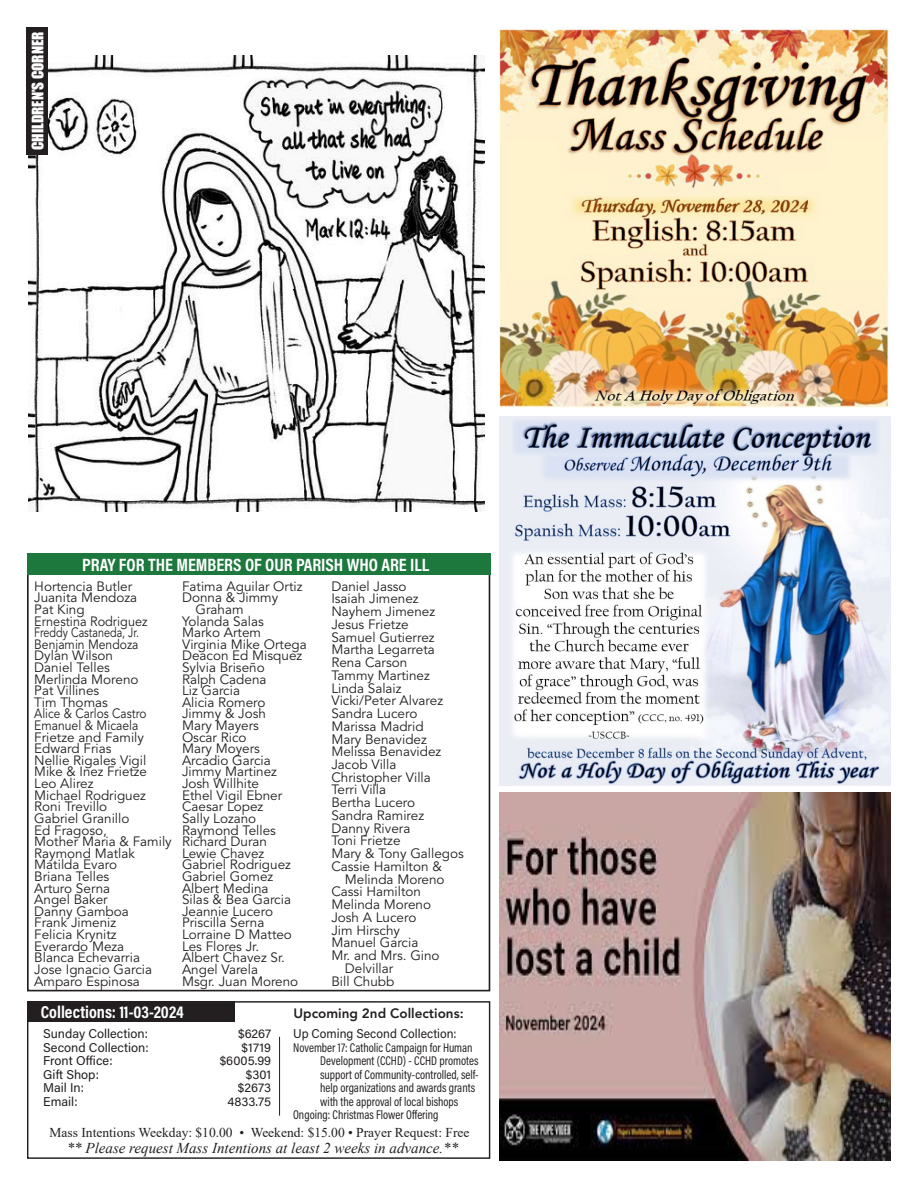
<style>
.page{position:relative;width:918px;height:1188px;background:#fff}
.page>*{position:absolute;margin:0;border:0;box-sizing:border-box;transform-origin:0 0}
.t1{font:700 18px "Acumin Pro Cond";color:#fff}
.t2{font:700 17.4px "Acumin Pro Cond";color:#fff}
.t3{font:italic 15px "Times New Roman";color:#231f20}
.t4{font:14.55px "Impact";color:#fff;scale:1.04 1}
.t5{font:13.5px/12.8px "Avenir LT Pro";color:#231f20}
.t6{font:13.5px "Times New Roman";color:#231f20}
.t7{font:13.5px "Avenir LT Pro";color:#231f20;scale:.9 1}
.t8{font:800 13.5px "Avenir LT Pro";color:#231f20}
.t9{font:13.5px "Avenir LT Pro";color:#231f20;scale:.8 1}
.t10{font:13.5px "Avenir LT Pro";color:#231f20;scale:.94 1}
.t11{font:13.5px "Avenir LT Pro";color:#231f20;scale:.88 1}
.t12{font:12.75px/13.5px "Acumin Pro Cond";color:#231f20;scale:.95 1}
.t13{font:12.75px "Acumin Pro";color:#231f20}
.t14{font:12.75px "Acumin Pro";color:#231f20;scale:.95 1}
</style>
<div class="page">
<img style="left:28px;top:55px;width:457px;height:457px">
<div style="left:27px;top:553px;width:463px;height:22px;background:#1c783c"></div>
<div style="left:27px;top:1001px;width:463px;height:158px;border:1px solid #231f20"></div>
<div style="left:27px;top:1002px;width:208px;height:20px;background:#231f20"></div>
<div style="left:27px;top:27px;width:21px;height:128px;background:#231f20"></div>
<hr style="left:279px;top:1037px;width:1px;height:79px;background:#231f20">
<img style="left:497px;top:27px;width:392px;height:380px">
<img style="left:500px;top:416px;width:391px;height:369px">
<img style="left:500px;top:792px;width:391px;height:369px">
<p class="t4" style="left:26px;top:150px;width:115px;rotate:-90deg">CHILDREN’S CORNER</p>
<p class="t1" style="left:82px;top:552px;width:349px">PRAY FOR THE MEMBERS OF OUR PARISH WHO ARE ILL</p>
<p class="t5" style="left:34px;top:580px;width:99px">Hortencia Butler</p>
<p class="t5" style="left:34px;top:592px;width:105px">Juanita Mendoza</p>
<p class="t5" style="left:34px;top:603px;width:52px">Pat King</p>
<p class="t10" style="left:34px;top:613px;width:122px">Ernestina Rodriguez</p>
<p class="t9" style="left:34px;top:624px;width:133px">Freddy Castaneda, Jr.</p>
<p class="t7" style="left:34px;top:636px;width:117px">Benjamin Mendoza</p>
<p class="t5" style="left:34px;top:650px;width:80px">Dylan Wilson</p>
<p class="t5" style="left:34px;top:661px;width:77px">Daniel Telles</p>
<p class="t5" style="left:34px;top:673px;width:106px">Merlinda Moreno</p>
<p class="t5" style="left:34px;top:684px;width:67px">Pat Villines</p>
<p class="t5" style="left:34px;top:696px;width:75px">Tim Thomas</p>
<p class="t11" style="left:34px;top:706px;width:129px">Alice &amp; Carlos Castro</p>
<p class="t7" style="left:34px;top:717px;width:117px">Emanuel &amp; Micaela</p>
<p class="t5" style="left:34px;top:731px;width:111px">Frietze and Family</p>
<p class="t5" style="left:34px;top:742px;width:79px">Edward Frias</p>
<p class="t5" style="left:34px;top:754px;width:114px">Nellie Rigales Vigil</p>
<p class="t5" style="left:34px;top:766px;width:114px">Mike &amp; Inez Frietze</p>
<p class="t5" style="left:34px;top:777px;width:61px">Leo Alirez</p>
<p class="t5" style="left:34px;top:789px;width:113px">Michael Rodriguez</p>
<p class="t5" style="left:34px;top:801px;width:75px">Roni Trevillo</p>
<p class="t5" style="left:34px;top:812px;width:97px">Gabriel Granillo</p>
<p class="t5" style="left:34px;top:824px;width:74px">Ed Fragoso,</p>
<p class="t5" style="left:34px;top:835px;width:139px">Mother Maria &amp; Family</p>
<p class="t5" style="left:34px;top:847px;width:102px">Raymond Matlak</p>
<p class="t5" style="left:34px;top:859px;width:84px">Matilda Evaro</p>
<p class="t5" style="left:34px;top:870px;width:77px">Briana Telles</p>
<p class="t5" style="left:34px;top:882px;width:77px">Arturo Serna</p>
<p class="t5" style="left:34px;top:893px;width:75px">Angel Baker</p>
<p class="t5" style="left:34px;top:905px;width:96px">Danny Gamboa</p>
<p class="t5" style="left:34px;top:917px;width:84px">Frank Jimeniz</p>
<p class="t5" style="left:34px;top:928px;width:84px">Felicia Krynitz</p>
<p class="t5" style="left:34px;top:940px;width:92px">Everardo Meza</p>
<p class="t5" style="left:34px;top:952px;width:107px">Blanca Echevarria</p>
<p class="t5" style="left:34px;top:963px;width:119px">Jose Ignacio Garcia</p>
<p class="t5" style="left:34px;top:975px;width:107px">Amparo Espinosa</p>
<p class="t5" style="left:182px;top:580px;width:122px">Fatima Aguilar Ortiz</p>
<p class="t5" style="left:196px;top:592px;width:84px;line-height:11.6px;text-indent:-14px">Donna &amp; Jimmy<br>Graham</p>
<p class="t5" style="left:182px;top:615px;width:83px">Yolanda Salas</p>
<p class="t5" style="left:182px;top:626px;width:81px">Marko Artem</p>
<p class="t5" style="left:182px;top:638px;width:126px">Virginia Mike Ortega</p>
<p class="t5" style="left:182px;top:650px;width:122px">Deacon Ed Misquez</p>
<p class="t5" style="left:182px;top:661px;width:84px">Sylvia Briseño</p>
<p class="t5" style="left:182px;top:673px;width:86px">Ralph Cadena</p>
<p class="t5" style="left:182px;top:684px;width:59px">Liz Garcia</p>
<p class="t5" style="left:182px;top:696px;width:85px">Alicia Romero</p>
<p class="t5" style="left:182px;top:708px;width:86px">Jimmy &amp; Josh</p>
<p class="t5" style="left:182px;top:719px;width:79px">Mary Mayers</p>
<p class="t5" style="left:182px;top:731px;width:66px">Oscar Rico</p>
<p class="t5" style="left:182px;top:742px;width:80px">Mary Moyers</p>
<p class="t5" style="left:182px;top:754px;width:90px">Arcadio Garcia</p>
<p class="t5" style="left:182px;top:766px;width:97px">Jimmy Martinez</p>
<p class="t5" style="left:182px;top:777px;width:79px">Josh Willhite</p>
<p class="t5" style="left:182px;top:789px;width:102px">Ethel Vigil Ebner</p>
<p class="t5" style="left:182px;top:801px;width:83px">Caesar Lopez</p>
<p class="t5" style="left:182px;top:812px;width:76px">Sally Lozano</p>
<p class="t5" style="left:182px;top:824px;width:96px">Raymond Telles</p>
<p class="t5" style="left:182px;top:835px;width:87px">Richard Duran</p>
<p class="t5" style="left:182px;top:847px;width:84px">Lewie Chavez</p>
<p class="t5" style="left:182px;top:859px;width:110px">Gabriel Rodriguez</p>
<p class="t5" style="left:182px;top:870px;width:93px">Gabriel Gomez</p>
<p class="t5" style="left:182px;top:882px;width:88px">Albert Medina</p>
<p class="t5" style="left:182px;top:893px;width:111px">Silas &amp; Bea Garcia</p>
<p class="t5" style="left:182px;top:905px;width:93px">Jeannie Lucero</p>
<p class="t5" style="left:182px;top:917px;width:84px">Priscilla Serna</p>
<p class="t5" style="left:182px;top:928px;width:111px">Lorraine D Matteo</p>
<p class="t5" style="left:182px;top:940px;width:79px">Les Flores Jr.</p>
<p class="t5" style="left:182px;top:952px;width:105px">Albert Chavez Sr.</p>
<p class="t5" style="left:182px;top:963px;width:78px">Angel Varela</p>
<p class="t5" style="left:182px;top:975px;width:118px">Msgr. Juan Moreno</p>
<p class="t2" style="left:41px;top:1001px;width:144px">Collections: 11-03-2024</p>
<p class="t5" style="left:331px;top:580px;width:77px">Daniel Jasso</p>
<p class="t5" style="left:331px;top:593px;width:89px">Isaiah Jimenez</p>
<p class="t5" style="left:331px;top:605px;width:105px">Nayhem Jimenez</p>
<p class="t5" style="left:331px;top:618px;width:79px">Jesus Frietze</p>
<p class="t5" style="left:331px;top:631px;width:105px">Samuel Gutierrez</p>
<p class="t5" style="left:331px;top:644px;width:105px">Martha Legarreta</p>
<p class="t5" style="left:331px;top:656px;width:78px">Rena Carson</p>
<p class="t5" style="left:331px;top:669px;width:100px">Tammy Martinez</p>
<p class="t5" style="left:331px;top:682px;width:72px">Linda Salaiz</p>
<p class="t5" style="left:331px;top:695px;width:113px">Vicki/Peter Alvarez</p>
<p class="t5" style="left:331px;top:707px;width:88px">Sandra Lucero</p>
<p class="t5" style="left:331px;top:720px;width:94px">Marissa Madrid</p>
<p class="t5" style="left:331px;top:733px;width:97px">Mary Benavidez</p>
<p class="t5" style="left:331px;top:745px;width:112px">Melissa Benavidez</p>
<p class="t5" style="left:331px;top:758px;width:67px">Jacob Villa</p>
<p class="t5" style="left:331px;top:771px;width:101px">Christopher Villa</p>
<p class="t5" style="left:331px;top:784px;width:56px">Terri Villa</p>
<p class="t5" style="left:331px;top:796px;width:85px">Bertha Lucero</p>
<p class="t5" style="left:331px;top:809px;width:94px">Sandra Ramirez</p>
<p class="t5" style="left:331px;top:822px;width:81px">Danny Rivera</p>
<p class="t5" style="left:331px;top:835px;width:71px">Toni Frietze</p>
<p class="t5" style="left:331px;top:847px;width:134px">Mary &amp; Tony Gallegos</p>
<p class="t5" style="left:331px;top:860px;width:115px;text-align:right">Cassie Hamilton &amp;<br>Melinda Moreno</p>
<p class="t5" style="left:331px;top:886px;width:91px">Cassi Hamilton</p>
<p class="t5" style="left:331px;top:898px;width:101px">Melinda Moreno</p>
<p class="t5" style="left:331px;top:911px;width:87px">Josh A Lucero</p>
<p class="t5" style="left:331px;top:924px;width:70px">Jim Hirschy</p>
<p class="t5" style="left:331px;top:937px;width:89px">Manuel Garcia</p>
<p class="t5" style="left:345px;top:949px;width:96px;text-indent:-14px">Mr. and Mrs. Gino<br>Delvillar</p>
<p class="t5" style="left:331px;top:975px;width:65px">Bill Chubb</p>
<p class="t8" style="left:293px;top:1006px;width:172px">Upcoming 2nd Collections:</p>
<p class="t13" style="left:43px;top:1025px;width:106px">Sunday Collection:</p>
<p class="t13" style="left:238px;top:1025px;width:35px">$6267</p>
<p class="t13" style="left:43px;top:1039px;width:107px">Second Collection:</p>
<p class="t13" style="left:242px;top:1039px;width:31px">$1719</p>
<p class="t13" style="left:43px;top:1052px;width:71px">Front Office:</p>
<p class="t13" style="left:220px;top:1052px;width:53px">$6005.99</p>
<p class="t13" style="left:43px;top:1066px;width:57px">Gift Shop:</p>
<p class="t13" style="left:246px;top:1066px;width:27px">$301</p>
<p class="t13" style="left:43px;top:1079px;width:42px">Mail In:</p>
<p class="t13" style="left:238px;top:1079px;width:35px">$2673</p>
<p class="t13" style="left:43px;top:1093px;width:36px">Email:</p>
<p class="t13" style="left:227px;top:1093px;width:45px">4833.75</p>
<p class="t14" style="left:293px;top:1025px;width:174px">Up Coming Second Collection:</p>
<p class="t12" style="left:320px;top:1040px;width:168px;text-indent:-27px">November 17: Catholic Campaign for Human Development (CCHD) - CCHD promotes support of Community-controlled, self&shy;help organizations and awards grants with the approval of local bishops</p>
<p class="t12" style="left:293px;top:1108px;width:155px">Ongoing: Christmas Flower Offering</p>
<p class="t6" style="left:50px;top:1123px;width:421px">Mass Intentions Weekday: $10.00 • Weekend: $15.00 • Prayer Request: Free</p>
<p class="t3" style="left:67px;top:1138px;width:393px">** Please request Mass Intentions at least 2 weeks in advance.**</p>
</div>
